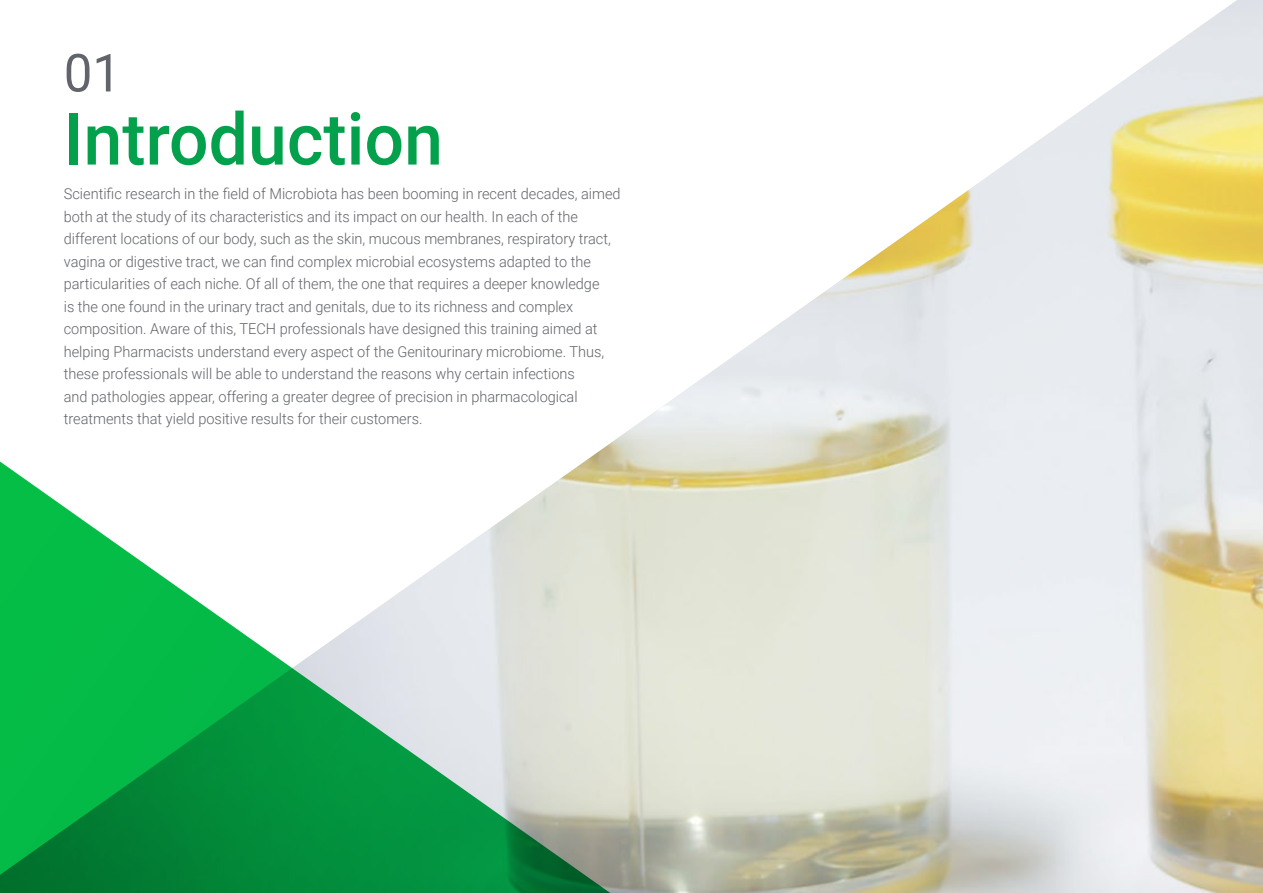
<style>
.page{position:relative;width:1263px;height:893px;background:#fff}
.page>*{position:absolute;margin:0;border:0;box-sizing:border-box;transform-origin:0 0}
.t1{font:500 72px "Roboto";color:#04a14d}
.t2{font:52.5px "Roboto";color:#61646a}
.t3{font:300 15px/22.5px "Roboto";color:#61646a}
</style>
<div class="page">
<img style="left:607px;top:0;width:656px;height:893px">
<svg style="left:0;top:446px;width:640px;height:447px"></svg>
<h2 class="t2" style="left:64px;top:36px;width:59px">01</h2>
<h1 class="t1" style="left:64px;top:89px;width:381px">Introduction</h1>
<p class="t3" style="left:64px;top:182px;width:558px">Scientific research in the field of Microbiota has been booming in recent decades, aimed both at the study of its characteristics and its impact on our health. In each of the different locations of our body, such as the skin, mucous membranes, respiratory tract, vagina or digestive tract, we can find complex microbial ecosystems adapted to the particularities of each niche. Of all of them, the one that requires a deeper knowledge<br>is the one found in the urinary tract and genitals, due to its richness and complex composition. Aware of this, TECH professionals have designed this training aimed at helping Pharmacists understand every aspect of the Genitourinary microbiome. Thus, these professionals will be able to understand the reasons why certain infections<br>and pathologies appear, offering a greater degree of precision in pharmacological treatments that yield positive results for their customers.</p>
</div>
